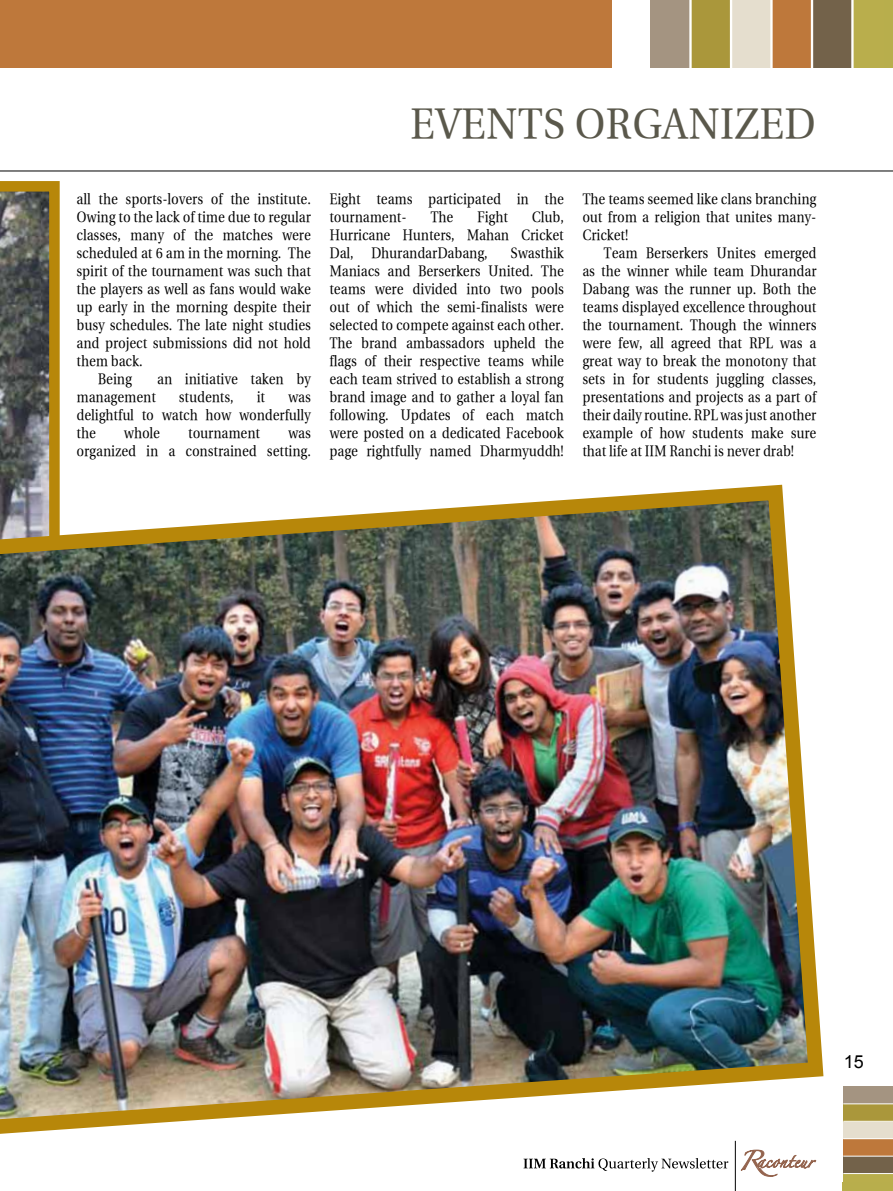
<style>
.page{position:relative;width:893px;height:1191px;background:#fff}
.page>*{position:absolute;margin:0;border:0;box-sizing:border-box;transform-origin:0 0}
.t1{font:42px "Utopia";color:#5a584b}
.t2{font:18px "Arial";color:#000}
.t3{font:15px/18px "Utopia";color:#000;text-align:justify;scale:.9 1}
</style>
<div class="page">
<div style="left:0;top:0;width:612px;height:68px;background:#be783b"></div>
<div style="left:852px;top:0;width:41px;height:68px;background:#b9ae4c"></div>
<div style="left:812px;top:0;width:40px;height:68px;background:#73624a"></div>
<div style="left:771px;top:0;width:41px;height:68px;background:#be783b"></div>
<div style="left:731px;top:0;width:40px;height:68px;background:#e5dece"></div>
<div style="left:690px;top:0;width:41px;height:68px;background:#aa973b"></div>
<div style="left:650px;top:0;width:40px;height:68px;background:#a49481"></div>
<hr style="left:851px;top:0;width:3px;height:68px;background:#fffffe">
<hr style="left:811px;top:0;width:2px;height:68px;background:#fffffe">
<hr style="left:770px;top:0;width:3px;height:68px;background:#fffffe">
<hr style="left:730px;top:0;width:2px;height:68px;background:#fffffe">
<hr style="left:689px;top:0;width:3px;height:68px;background:#fffffe">
<hr style="left:0;top:171px;width:893px;height:1px;background:#000">
<svg style="left:0;top:181px;width:60px;height:296px;background:#69644f"></svg>
<img style="left:0;top:477px;width:824px;height:666px">
<svg style="left:523px;top:1158px;width:205px;height:13px"></svg>
<hr style="left:735px;top:1140px;width:1px;height:51px;background:#000">
<div style="left:843px;top:1173px;width:50px;height:18px;background:#b9ae4c"></div>
<div style="left:843px;top:1156px;width:50px;height:17px;background:#73624a"></div>
<div style="left:843px;top:1138px;width:50px;height:18px;background:#be783b"></div>
<div style="left:843px;top:1121px;width:50px;height:17px;background:#e5dece"></div>
<div style="left:843px;top:1103px;width:50px;height:18px;background:#aa973b"></div>
<div style="left:843px;top:1086px;width:50px;height:17px;background:#a49481"></div>
<hr style="left:843px;top:1172px;width:50px;height:2px;background:#fffffe">
<hr style="left:843px;top:1155px;width:50px;height:1px;background:#fffffe">
<hr style="left:843px;top:1138px;width:50px;height:1px;background:#fffffe">
<hr style="left:843px;top:1120px;width:50px;height:2px;background:#fffffe">
<hr style="left:843px;top:1103px;width:50px;height:1px;background:#fffffe">
<svg style="left:741px;top:1149px;width:76px;height:28px"></svg>
<div style="left:842px;top:1182px;width:51px;height:9px;background:#b8ae4c"></div>
<h1 class="t1" style="left:410px;top:101px;width:52px">Events</h1>
<h1 class="t1" style="left:574px;top:101px;width:27px">organi</h1>
<h1 class="t1" style="left:734px;top:101px;width:53px">zed</h1>
<p class="t3" style="left:77px;top:190px;width:262px">all the sports-lovers of the institute.</p>
<p class="t3" style="left:77px;top:208px;width:262px">Owing to the lack of time due to regular</p>
<p class="t3" style="left:77px;top:226px;width:262px">classes, many of the matches were</p>
<p class="t3" style="left:77px;top:244px;width:262px">scheduled at 6 am in the morning. The</p>
<p class="t3" style="left:77px;top:262px;width:262px">spirit of the tournament was such that</p>
<p class="t3" style="left:77px;top:280px;width:262px">the players as well as fans would wake</p>
<p class="t3" style="left:77px;top:298px;width:262px">up early in the morning despite their</p>
<p class="t3" style="left:77px;top:316px;width:262px">busy schedules. The late night studies</p>
<p class="t3" style="left:77px;top:334px;width:262px">and project submissions did not hold</p>
<p class="t3" style="left:77px;top:352px;width:75px">them back.</p>
<p class="t3" style="left:98px;top:370px;width:39px">Being</p>
<p class="t3" style="left:157px;top:370px;width:172px">an initiative taken by</p>
<p class="t3" style="left:77px;top:388px;width:90px">management</p>
<p class="t3" style="left:179px;top:388px;width:62px">students,</p>
<p class="t3" style="left:257px;top:388px;width:11px">it</p>
<p class="t3" style="left:77px;top:388px;width:262px;text-indent:212px">was delightful to watch how wonderfully the</p>
<p class="t3" style="left:124px;top:424px;width:42px">whole</p>
<p class="t3" style="left:188px;top:424px;width:81px">tournament</p>
<p class="t3" style="left:77px;top:424px;width:262px;text-align:right">was<br>organized in a constrained setting.</p>
<p class="t3" style="left:329px;top:190px;width:262px">Eight teams participated in the tournament-</p>
<p class="t3" style="left:329px;top:208px;width:262px;text-indent:202px">Club, Hurricane Hunters, Mahan Cricket Dal, DhurandarDabang,</p>
<p class="t3" style="left:430px;top:208px;width:27px">The</p>
<p class="t3" style="left:477px;top:208px;width:36px">Fight</p>
<p class="t3" style="left:329px;top:244px;width:262px;text-indent:181px">Swasthik Maniacs and Berserkers United. The teams were divided into two pools out of which the semi-finalists were selected to compete against each other.<br>The brand ambassadors upheld the flags of their respective teams while each team strived to establish a strong brand image and to gather a loyal fan following. Updates of each match were posted on a dedicated Facebook page rightfully named Dharmyuddh!</p>
<p class="t3" style="left:582px;top:190px;width:262px">The teams seemed like clans branching out from a religion that unites many-Cricket!</p>
<p class="t3" style="left:582px;top:244px;width:262px;text-indent:21px">Team Berserkers Unites emerged as the winner while team Dhurandar Dabang was the runner up. Both the teams displayed excellence throughout the tournament. Though the winners were few, all agreed that RPL was a great way to break the monotony that sets in for students juggling classes, presentations and projects as a part of their daily routine. RPL was just another example of how students make sure that life at IIM Ranchi is never drab!</p>
<p class="t2" style="left:844px;top:1050px;width:22px">15</p>
</div>
